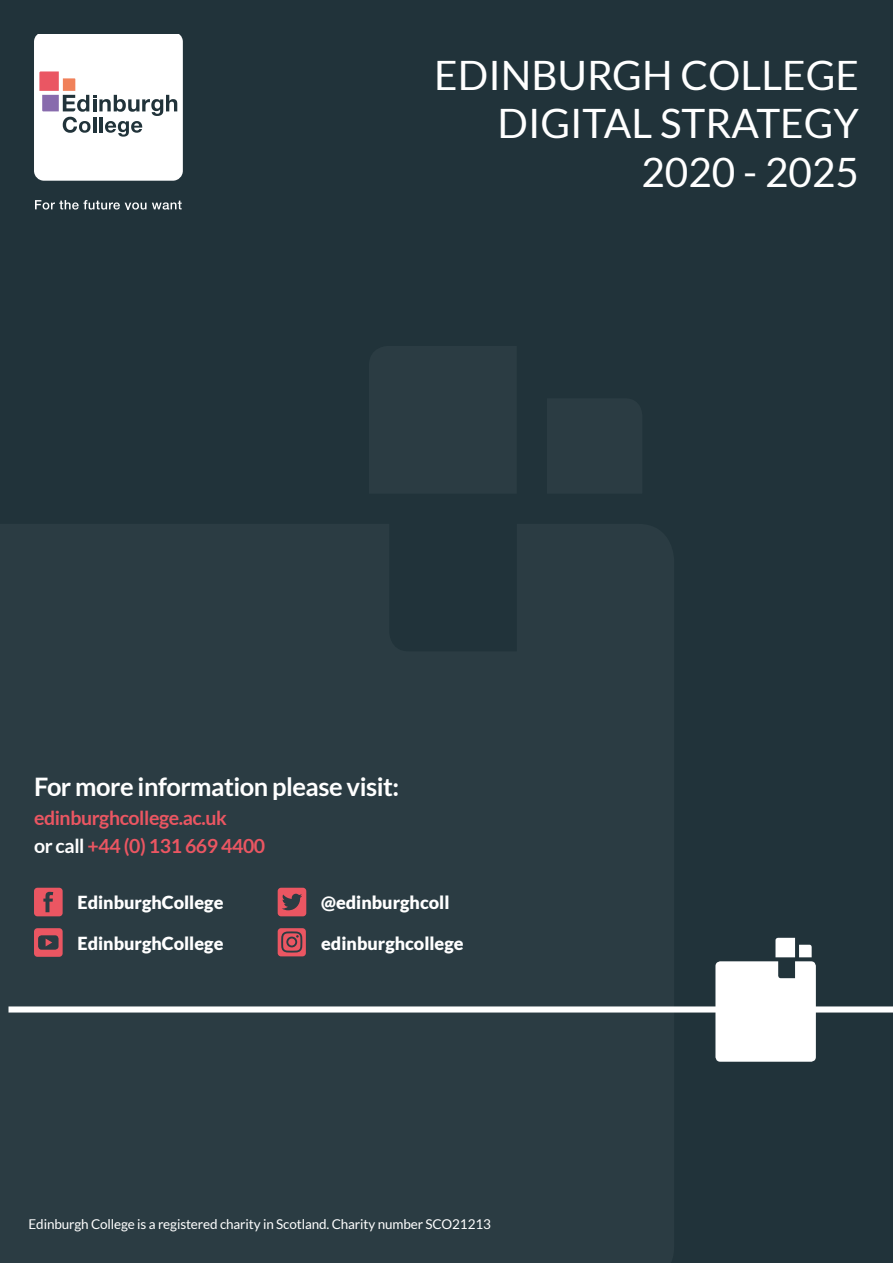
<style>
.page{position:relative;width:893px;height:1263px;background:#21333a}
.page>*{position:absolute;margin:0;border:0;box-sizing:border-box;transform-origin:0 0}
.t1{font:40.5px/48.6px "Lato";color:#fff;text-align:right}
.t2{font:700 30px "Lato";color:#fff}
.t3{font:700 25.5px "Lato";letter-spacing:-.02em;color:#fff}
.t4{font:700 19.5px/28.8px "Lato";letter-spacing:-.02em;color:#eb5662}
.t5{font:900 18px "Lato";color:#fff}
.t6{font:13.5px "Lato";letter-spacing:-.01em;color:#fff}
.s1{color:#fff}
</style>
<div class="page">
<svg style="left:34px;top:34px;width:149px;height:147px;background:#eceaeb"></svg>
<svg style="left:35px;top:200px;width:111px;height:10px"></svg>
<svg style="left:152px;top:201px;width:30px;height:9px"></svg>
<svg style="left:278px;top:888px;width:28px;height:28px"></svg>
<svg style="left:34px;top:888px;width:29px;height:28px"></svg>
<svg style="left:34px;top:928px;width:29px;height:29px"></svg>
<div style="left:9px;top:1006px;width:884px;height:6px;background:#fff"></div>
<svg style="left:715px;top:938px;width:101px;height:124px"></svg>
<svg style="left:278px;top:928px;width:28px;height:28px"></svg>
<h1 class="t1" style="left:434px;top:50px;width:426px">EDINBURGH COLLEGE<br>DIGITAL STRATEGY<br>2020 - 2025</h1>
<h3 class="t3" style="left:34px;top:772px;width:367px">For more information please visit:</h3>
<h3 class="t4" style="left:34px;top:803px;width:233px">edinburghcollege.ac.uk<br><span class="s1">or call</span> +44 (0) 131 669 4400</h3>
<h3 class="t5" style="left:321px;top:892px;width:130px">@edinburghcoll</h3>
<h3 class="t5" style="left:321px;top:932px;width:144px">edinburghcollege</h3>
<h3 class="t5" style="left:78px;top:892px;width:147px">EdinburghCollege</h3>
<h3 class="t5" style="left:78px;top:932px;width:147px">EdinburghCollege</h3>
<p class="t6" style="left:29px;top:1216px;width:464px">Edinburgh College is a registered charity in Scotland. Charity number SCO21213</p>
<h2 class="t2" style="left:43px;top:1214px;width:36px">19</h2>
</div>
